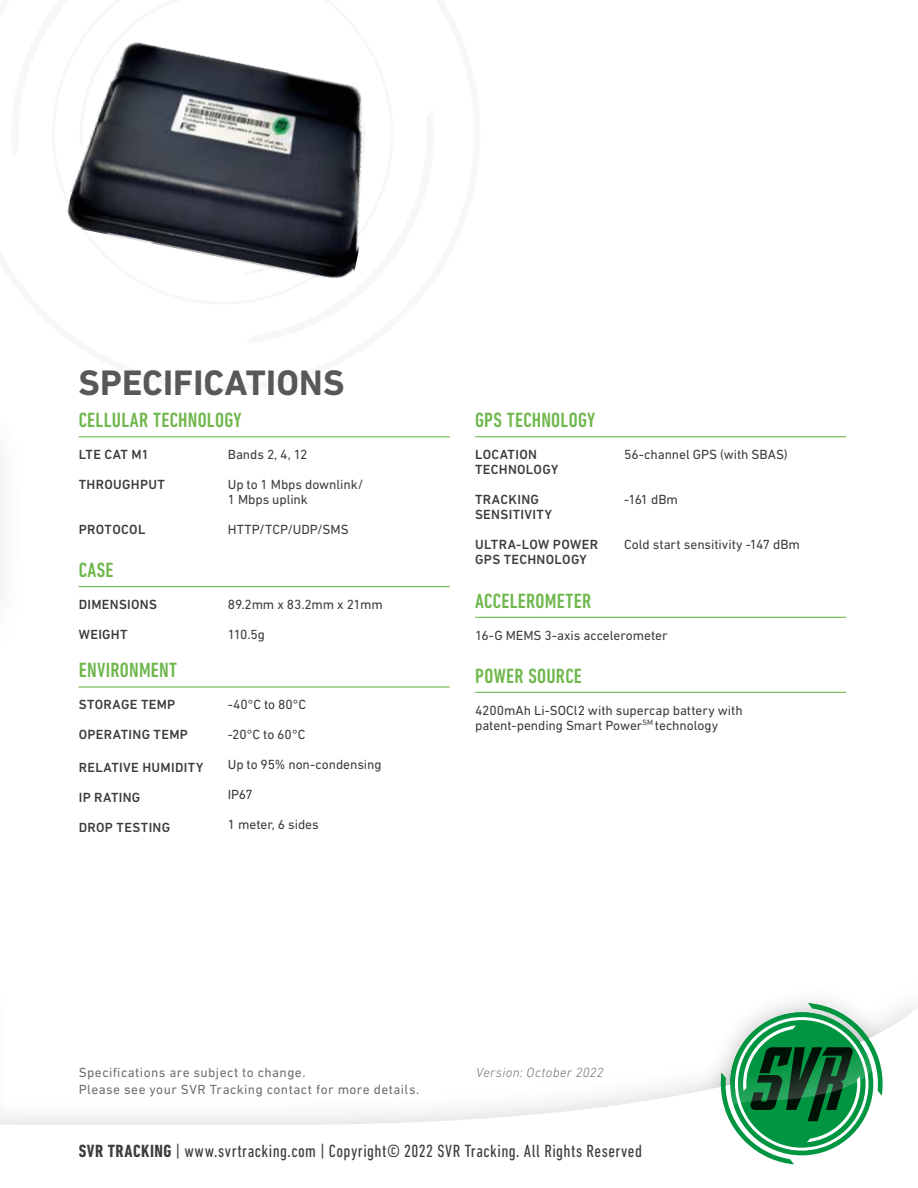
<style>
.page{position:relative;width:918px;height:1188px;background:#fff}
.page>*{position:absolute;margin:0;border:0;box-sizing:border-box;transform-origin:0 0}
.t1{font:700 36px "DIN Next LT Pro";letter-spacing:.005em;color:#585857}
.t2{font:500 condensed 21px "DIN Next LT Pro";letter-spacing:.015em;color:#6fb74d}
.t3{font:condensed 18px "DIN Next LT Pro";letter-spacing:.025em;color:#3d3c3c}
.t4{font:13.5px/15px "DIN Next LT Pro";letter-spacing:-.005em;color:#3d3c3c}
.t5{font:500 13.5px/15px "DIN Next LT Pro";letter-spacing:.025em;color:#3d3c3c}
.t6{font:13.5px/16.5px "DIN Next LT Pro";letter-spacing:.03em;color:#706f6f}
.t7{font:italic 300 13.5px "DIN Next LT Pro";letter-spacing:.03em;color:#706f6f}
.s1{font-weight:700}
</style>
<div class="page">
<svg style="left:0;top:1000px;width:918px;height:165px"></svg>
<svg style="left:721px;top:1003px;width:162px;height:161px"></svg>
<hr style="left:79px;top:436px;width:371px;height:1px;background:#6fb74d">
<hr style="left:79px;top:586px;width:371px;height:1px;background:#6fb74d">
<hr style="left:79px;top:686px;width:371px;height:2px;background:#6fb74d">
<hr style="left:475px;top:436px;width:371px;height:1px;background:#6fb74d">
<hr style="left:475px;top:692px;width:371px;height:1px;background:#6fb74d">
<hr style="left:475px;top:617px;width:371px;height:1px;background:#6fb74d">
<img style="left:67px;top:42px;width:296px;height:237px">
<h1 class="t1" style="left:79px;top:362px;width:267px">SPECIFICATIONS</h1>
<h2 class="t2" style="left:79px;top:408px;width:164px">CELLULAR TECHNOLOGY</h2>
<p class="t5" style="left:79px;top:447px;width:72px">LTE CAT M1</p>
<p class="t5" style="left:79px;top:477px;width:88px">THROUGHPUT</p>
<p class="t5" style="left:79px;top:522px;width:68px">PROTOCOL</p>
<p class="t4" style="left:228px;top:447px;width:81px">Bands 2, 4, 12</p>
<p class="t4" style="left:228px;top:477px;width:137px">Up to 1 Mbps downlink/<br>1 Mbps uplink</p>
<p class="t4" style="left:228px;top:522px;width:122px">HTTP/TCP/UDP/SMS</p>
<h2 class="t2" style="left:79px;top:558px;width:36px">CASE</h2>
<p class="t5" style="left:79px;top:597px;width:80px">DIMENSIONS</p>
<p class="t5" style="left:79px;top:627px;width:50px">WEIGHT</p>
<h2 class="t2" style="left:79px;top:658px;width:100px">ENVIRONMENT</h2>
<p class="t5" style="left:79px;top:697px;width:98px">STORAGE TEMP</p>
<p class="t5" style="left:79px;top:727px;width:111px">OPERATING TEMP</p>
<p class="t5" style="left:79px;top:760px;width:126px">RELATIVE HUMIDITY</p>
<p class="t5" style="left:79px;top:790px;width:63px">IP RATING</p>
<p class="t5" style="left:79px;top:820px;width:93px">DROP TESTING</p>
<p class="t4" style="left:228px;top:597px;width:156px">89.2mm x 83.2mm x 21mm</p>
<p class="t4" style="left:228px;top:627px;width:39px">110.5g</p>
<p class="t4" style="left:228px;top:697px;width:80px">-40°C to 80°C</p>
<p class="t4" style="left:228px;top:727px;width:79px">-20°C to 60°C</p>
<p class="t4" style="left:228px;top:757px;width:155px">Up to 95% non-condensing</p>
<p class="t4" style="left:228px;top:787px;width:26px">IP67</p>
<p class="t4" style="left:228px;top:817px;width:93px">1 meter, 6 sides</p>
<h2 class="t2" style="left:475px;top:408px;width:122px">GPS TECHNOLOGY</h2>
<p class="t5" style="left:475px;top:447px;width:85px">LOCATION<br>TECHNOLOGY</p>
<p class="t5" style="left:475px;top:492px;width:78px">TRACKING<br>SENSITIVITY</p>
<p class="t5" style="left:475px;top:537px;width:124px">ULTRA-LOW POWER<br>GPS TECHNOLOGY</p>
<p class="t4" style="left:624px;top:447px;width:165px">56-channel GPS (with SBAS)</p>
<p class="t4" style="left:624px;top:492px;width:55px">-161 dBm</p>
<p class="t4" style="left:624px;top:537px;width:177px">Cold start sensitivity -147 dBm</p>
<h2 class="t2" style="left:475px;top:589px;width:118px">ACCELEROMETER</h2>
<p class="t4" style="left:475px;top:627px;width:194px">16-G MEMS 3-axis accelerometer</p>
<h2 class="t2" style="left:475px;top:664px;width:108px">POWER SOURCE</h2>
<p class="t4" style="left:475px;top:703px;width:269px">4200mAh Li-SOCl2 with supercap battery with patent-pending Smart Power<sup>SM</sup> technology</p>
<p class="t6" style="left:79px;top:1064px;width:342px">Specifications are subject to change.<br>Please see your SVR Tracking contact for more details.</p>
<p class="t7" style="left:476px;top:1065px;width:129px">Version: October 2022</p>
<h3 class="t3" style="left:79px;top:1140px;width:565px"><span class="s1">SVR TRACKING</span> | www.svrtracking.com | Copyright© 2022 SVR Tracking. All Rights Reserved</h3>
</div>
